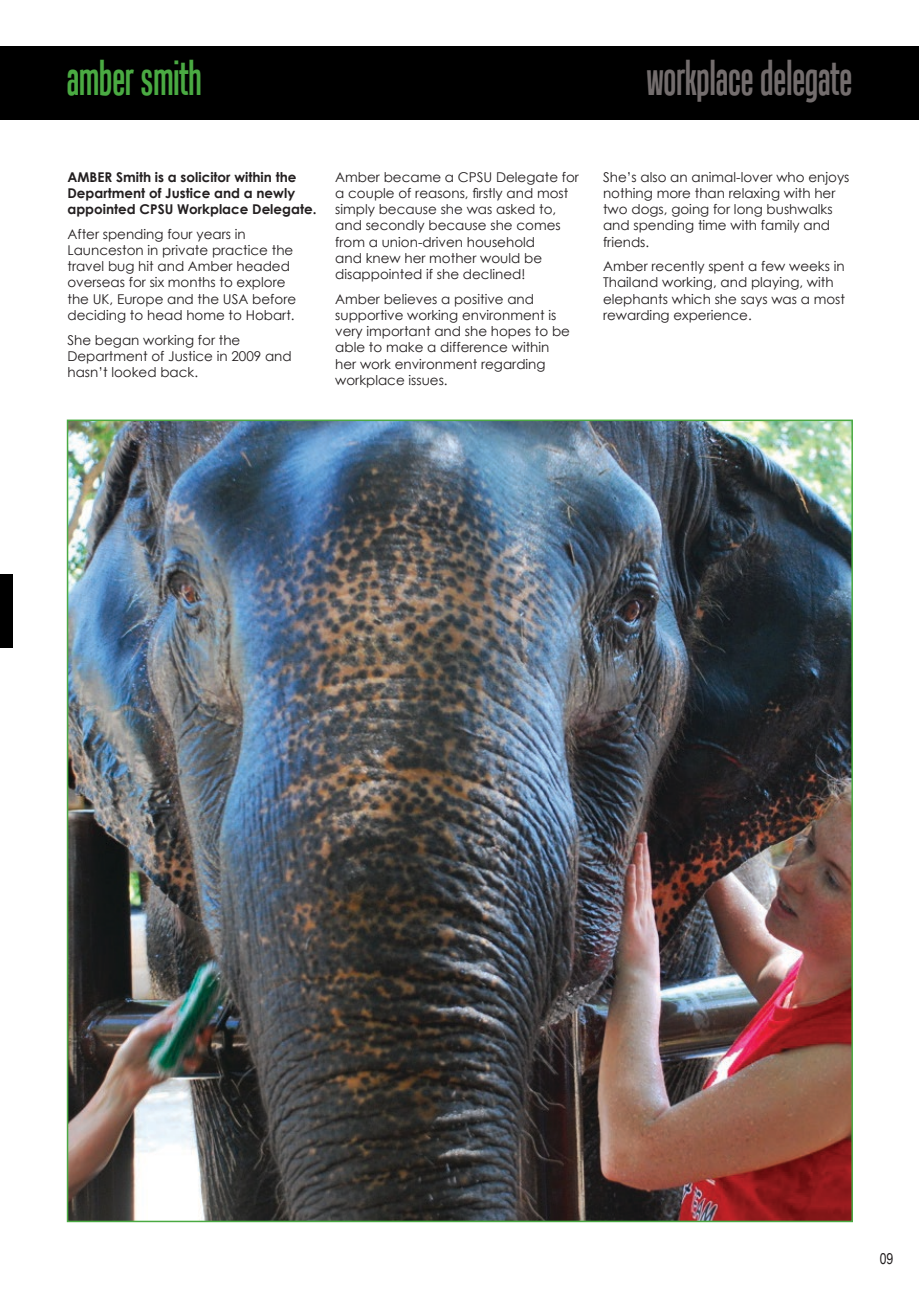
<style>
.page{position:relative;width:919px;height:1289px;background:#fff}
.page>*{position:absolute;margin:0;border:0;box-sizing:border-box;transform-origin:0 0}
.t1{font:48px "Tandelle";color:#736d6d}
.t2{font:48px "Tandelle";color:#4aaa42}
.t3{font:15px "Arial Narrow";color:#231f20}
.t4{font:13.5px/16.2px "Century Gothic";color:#231f20}
.t5{font:700 13.5px/16.2px "Century Gothic";color:#231f20}
</style>
<div class="page">
<div style="left:0;top:47px;width:918px;height:73px;background:#000"></div>
<img style="left:70px;top:422px;width:779px;height:797px">
<div style="left:0;top:574px;width:13px;height:73px;background:#000"></div>
<p class="t2" style="left:67px;top:51px;width:136px">amber smith</p>
<p class="t1" style="left:646px;top:51px;width:207px">workplace delegate</p>
<p class="t5" style="left:67px;top:168px;width:250px">AMBER Smith is a solicitor within the<br>Department of Justice and a newly appointed CPSU Workplace Delegate.</p>
<p class="t4" style="left:67px;top:226px;width:230px">After spending four years in<br>Launceston in private practice the travel bug hit and Amber headed overseas for six months to explore the UK, Europe and the USA before deciding to head home to Hobart.</p>
<p class="t4" style="left:67px;top:331px;width:226px">She began working for the<br>Department of Justice in 2009 and hasn’t looked back.</p>
<p class="t4" style="left:335px;top:168px;width:245px">Amber became a CPSU Delegate for a couple of reasons, firstly and most simply because she was asked to, and secondly because she comes from a union-driven household<br>and knew her mother would be disappointed if she declined!</p>
<p class="t4" style="left:335px;top:290px;width:236px">Amber believes a positive and supportive working environment is very important and she hopes to be able to make a difference within her work environment regarding workplace issues.</p>
<p class="t4" style="left:603px;top:168px;width:248px">She’s also an animal-lover who enjoys nothing more than relaxing with her two dogs, going for long bushwalks and spending time with family and friends.</p>
<p class="t4" style="left:603px;top:258px;width:243px">Amber recently spent a few weeks in<br>Thailand working, and playing, with elephants which she says was a most rewarding experience.</p>
<p class="t3" style="left:879px;top:1247px;width:15px">09</p>
</div>
